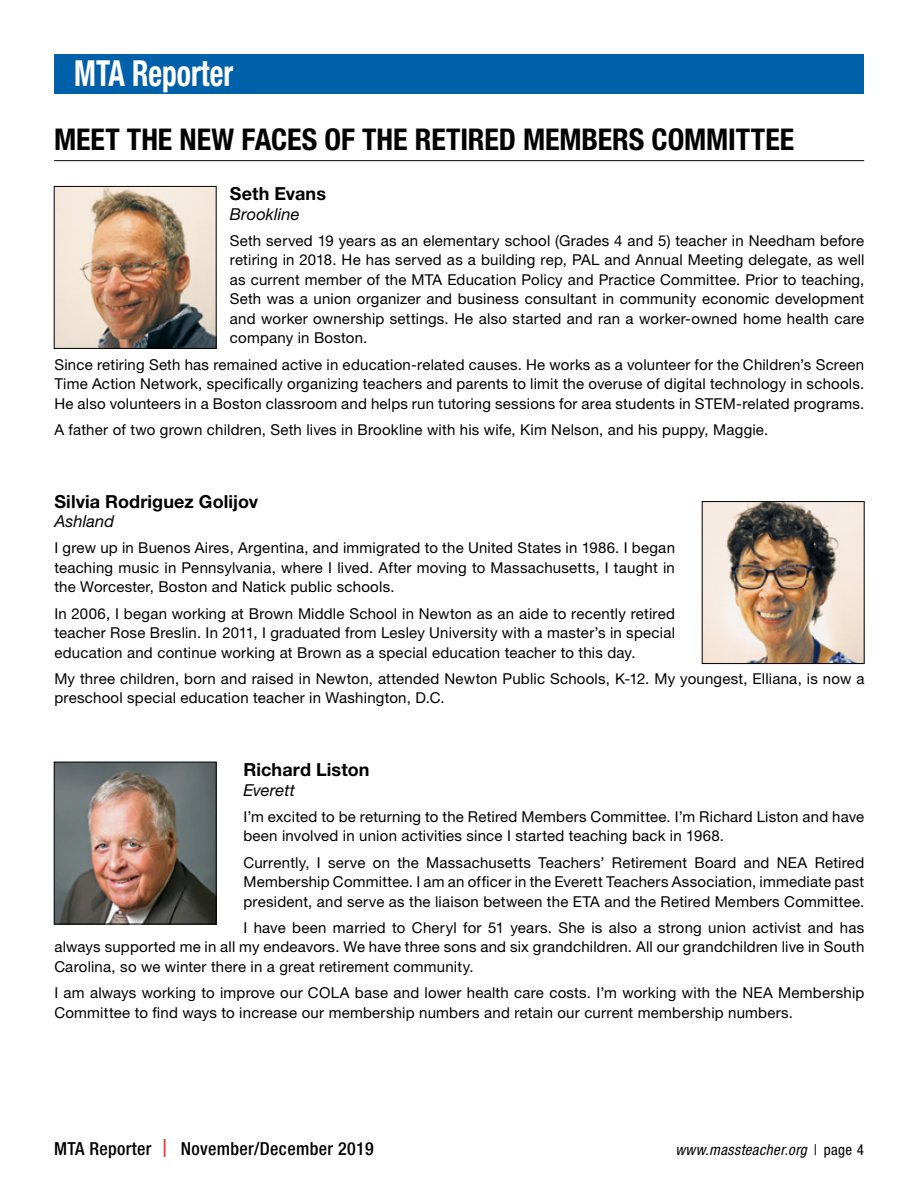
<style>
.page{position:relative;width:918px;height:1188px;background:#fff}
.page>*{position:absolute;margin:0;border:0;box-sizing:border-box;transform-origin:0 0}
.t1{font:700 condensed 36px "Helvetica Neue";color:#fff;scale:.82 1}
.t2{font:700 condensed 30px "Helvetica Neue";letter-spacing:-.005em;color:#000}
.t3{font:700 18px "Helvetica Neue";letter-spacing:.005em;color:#000}
.t4{font:500 condensed 18px "Helvetica Neue";letter-spacing:.02em;color:#000}
.t5{font:italic 16.5px "Helvetica Neue";letter-spacing:.005em;color:#000}
.t6{font:15px/19.5px "Helvetica Neue";letter-spacing:.015em;color:#000;text-align:justify}
.t7{font:italic condensed 15px "Helvetica Neue";letter-spacing:.03em;color:#000}
.s1{font-stretch:normal;color:#ef3d42}
.s2{font-style:normal}
</style>
<div class="page">
<div style="left:54px;top:54px;width:810px;height:39px;background:#0060a9"></div>
<hr style="left:54px;top:160px;width:810px;height:1px;background:#000">
<img style="left:56px;top:188px;width:158px;height:159px">
<div style="left:54px;top:186px;width:162px;height:163px;border:1px solid #000"></div>
<img style="left:704px;top:503px;width:158px;height:159px">
<div style="left:702px;top:501px;width:162px;height:163px;border:1px solid #000"></div>
<img style="left:56px;top:764px;width:158px;height:158px">
<div style="left:54px;top:762px;width:162px;height:162px;border:1px solid #000"></div>
<h1 class="t1" style="left:74px;top:52px;width:195px">MTA Reporter</h1>
<h2 class="t2" style="left:54px;top:121px;width:741px">MEET THE NEW FACES OF THE RETIRED MEMBERS COMMITTEE</h2>
<p class="t3" style="left:230px;top:183px;width:98px">Seth Evans</p>
<p class="t5" style="left:230px;top:204px;width:71px">Brookline</p>
<p class="t6" style="left:230px;top:231px;width:636px">Seth served 19 years as an elementary school (Grades 4 and 5) teacher in Needham before retiring in 2018. He has served as a building rep, PAL and Annual Meeting delegate, as well as current member of the MTA Education Policy and Practice Committee. Prior to teaching, Seth was a union organizer and business consultant in community economic development and worker ownership settings. He also started and ran a worker-owned home health care company in Boston.</p>
<p class="t6" style="left:54px;top:354px;width:811px">Since retiring Seth has remained active in education-related causes. He works as a volunteer for the Children’s Screen Time Action Network, specifically organizing teachers and parents to limit the overuse of digital technology in schools.<br>He also volunteers in a Boston classroom and helps run tutoring sessions for area students in STEM-related programs.</p>
<p class="t6" style="left:54px;top:420px;width:715px">A father of two grown children, Seth lives in Brookline with his wife, Kim Nelson, and his puppy, Maggie.</p>
<p class="t3" style="left:54px;top:490px;width:205px">Silvia Rodriguez Golijov</p>
<p class="t5" style="left:54px;top:511px;width:61px">Ashland</p>
<p class="t6" style="left:54px;top:538px;width:622px">I grew up in Buenos Aires, Argentina, and immigrated to the United States in 1986. I began teaching music in Pennsylvania, where I lived. After moving to Massachusetts, I taught in the Worcester, Boston and Natick public schools.</p>
<p class="t6" style="left:54px;top:603px;width:622px">In 2006, I began working at Brown Middle School in Newton as an aide to recently retired teacher Rose Breslin. In 2011, I graduated from Lesley University with a master’s in special education and continue working at Brown as a special education teacher to this day.</p>
<p class="t6" style="left:54px;top:669px;width:812px">My three children, born and raised in Newton, attended Newton Public Schools, K-12. My youngest, Elliana, is now a preschool special education teacher in Washington, D.C.</p>
<p class="t3" style="left:243px;top:759px;width:128px">Richard Liston</p>
<p class="t5" style="left:243px;top:780px;width:53px">Everett</p>
<p class="t6" style="left:243px;top:807px;width:622px">I’m excited to be returning to the Retired Members Committee. I’m Richard Liston and have been involved in union activities since I started teaching back in 1968.</p>
<p class="t6" style="left:243px;top:852px;width:623px">Currently, I serve on the Massachusetts Teachers’ Retirement Board and NEA Retired Membership Committee. I am an officer in the Everett Teachers Association, immediate past president, and serve as the liaison between the ETA and the Retired Members Committee.</p>
<p class="t6" style="left:54px;top:918px;width:812px;text-indent:189px">I have been married to Cheryl for 51 years. She is also a strong union activist and has always supported me in all my endeavors. We have three sons and six grandchildren. All our grandchildren live in South Carolina, so we winter there in a great retirement community.</p>
<p class="t6" style="left:54px;top:983px;width:812px">I am always working to improve our COLA base and lower health care costs. I’m working with the NEA Membership<br>Committee to find ways to increase our membership numbers and retain our current membership numbers.</p>
<p class="t4" style="left:54px;top:1138px;width:321px">MTA Reporter <span class="s1">|</span> November/December 2019</p>
<p class="t7" style="left:676px;top:1141px;width:190px">www.massteacher.org <span class="s2">| page 4</span></p>
</div>
